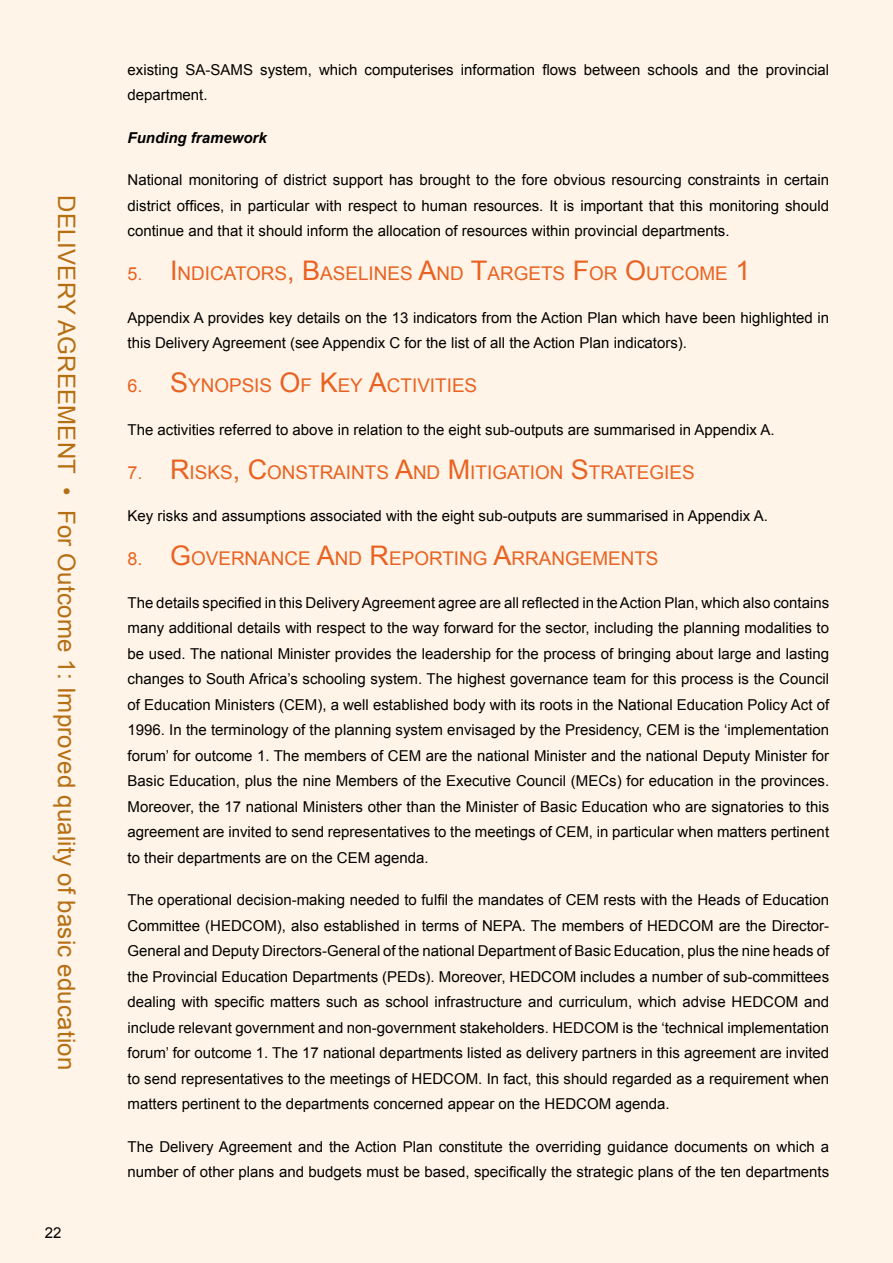
<style>
.page{position:relative;width:893px;height:1263px;background:#fff4e7}
.page>*{position:absolute;margin:0;border:0;box-sizing:border-box;transform-origin:0 0}
.t1{font:24px "Arial";letter-spacing:.01em;color:#b56e12}
.t2{font:18.9px "Arial";color:#e96221}
.t3{font:15px/25.5px "Arial";color:#000}
.t4{font:italic 700 15px "Arial";color:#000}
.s1{font-size:18px}
.s2{font-size:27px}
</style>
<div class="page">
<hr style="left:892px;top:0;width:1px;height:1263px;background:#fbf6ee">
<h1 class="t1" style="left:80px;top:195px;width:876px;rotate:90deg">DELIVERY AGREEMENT • For Outcome 1: Improved quality of basic education</h1>
<p class="t3" style="left:45px;top:1220px;width:18px">22</p>
<p class="t3" style="left:128px;top:57px;width:703px">existing SA-SAMS system, which computerises information flows between schools and the provincial department.</p>
<p class="t4" style="left:128px;top:129px;width:141px">Funding framework</p>
<p class="t3" style="left:128px;top:167px;width:703px;text-align:justify">National monitoring of district support has brought to the fore obvious resourcing constraints in certain district offices, in particular with respect to human resources. It is important that this monitoring should continue and that it should inform the allocation of resources within provincial departments.</p>
<p class="t2" style="left:128px;top:263px;width:624px"><span class="s1">5.</span> <span class="s2">I</span>ndicators<span class="s2">, B</span>aseli nes <span class="s2">A</span>nd <span class="s2">T</span>argets <span class="s2">F</span>or <span class="s2">O</span>utcome <span class="s2">1</span></p>
<p class="t3" style="left:128px;top:305px;width:703px">Appendix A provides key details on the 13 indicators from the Action Plan which have been highlighted in this Delivery Agreement (see Appendix C for the list of all the Action Plan indicators).</p>
<p class="t2" style="left:128px;top:375px;width:351px"><span class="s1">6.</span> <span class="s2">S</span>ynopsis <span class="s2">O</span>f <span class="s2">K</span>ey <span class="s2">A</span>ctivities</p>
<p class="t3" style="left:128px;top:417px;width:649px">The activities referred to above in relation to the eight sub-outputs are summarised in Appendix A.</p>
<p class="t2" style="left:128px;top:461px;width:569px"><span class="s1">7.</span> <span class="s2">R</span>isks<span class="s2">, C</span>onstrai nts <span class="s2">A</span>nd <span class="s2">M</span> itigation <span class="s2">S</span>trategi es</p>
<p class="t3" style="left:128px;top:503px;width:642px">Key risks and assumptions associated with the eight sub-outputs are summarised in Appendix A.</p>
<p class="t2" style="left:128px;top:548px;width:532px"><span class="s1">8.</span> <span class="s2">G</span>overnance <span class="s2">A</span>nd <span class="s2">R</span>eporti ng <span class="s2">A</span>rrangements</p>
<p class="t3" style="left:128px;top:590px;width:703px;text-align:justify">The details specified in this Delivery Agreement agree are all reflected in the Action Plan, which also contains many additional details with respect to the way forward for the sector, including the planning modalities to be used. The national Minister provides the leadership for the process of bringing about large and lasting changes to South Africa’s schooling system. The highest governance team for this process is the Council of Education Ministers (CEM), a well established body with its roots in the National Education Policy Act of 1996. In the terminology of the planning system envisaged by the Presidency, CEM is the ‘implementation forum’ for outcome 1. The members of CEM are the national Minister and the national Deputy Minister for Basic Education, plus the nine Members of the Executive Council (MECs) for education in the provinces.<br>Moreover, the 17 national Ministers other than the Minister of Basic Education who are signatories to this agreement are invited to send representatives to the meetings of CEM, in particular when matters pertinent to their departments are on the CEM agenda.</p>
<p class="t3" style="left:128px;top:887px;width:703px;text-align:justify">The operational decision-making needed to fulfil the mandates of CEM rests with the Heads of Education Committee (HEDCOM), also established in terms of NEPA. The members of HEDCOM are the Director-General and Deputy Directors-General of the national Department of Basic Education, plus the nine heads of the Provincial Education Departments (PEDs). Moreover, HEDCOM includes a number of sub-committees dealing with specific matters such as school infrastructure and curriculum, which advise HEDCOM and include relevant government and non-government stakeholders. HEDCOM is the ‘technical implementation forum’ for outcome 1. The 17 national departments listed as delivery partners in this agreement are invited to send representatives to the meetings of HEDCOM. In fact, this should regarded as a requirement when matters pertinent to the departments concerned appear on the HEDCOM agenda.</p>
<p class="t3" style="left:128px;top:1134px;width:703px">The Delivery Agreement and the Action Plan constitute the overriding guidance documents on which a number of other plans and budgets must be based, specifically the strategic plans of the ten departments</p>
</div>
